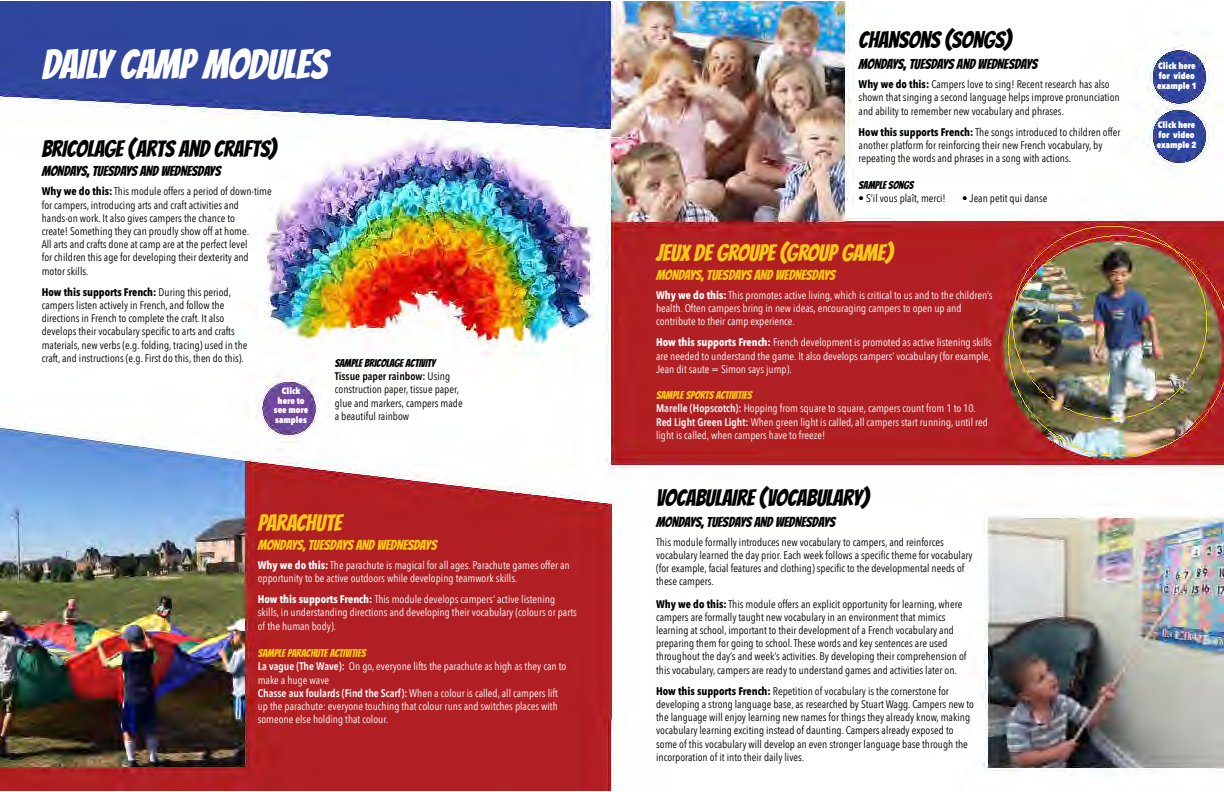
<style>
.page{position:relative;width:1224px;height:792px;background:#fff}
.page>*{position:absolute;margin:0;border:0;box-sizing:border-box;transform-origin:0 0}
.t1{font:41px "Bangers";color:#fff}
.t2{font:23px "Bangers";color:#000}
.t3{font:23px "Bangers";color:#f8c815}
.t4{font:14px "Bangers";color:#000}
.t5{font:14px "Bangers";color:#f8c815}
.t6{font:11px/13.2px "Avenir Next Condensed";color:#000}
.t7{font:11px/13.2px "Avenir Next Condensed";color:#fff}
.t8{font:11px "Bangers";color:#f8c815}
.t9{font:11px "Bangers";color:#000}
.t10{font:800 8.9px/9.9px "Avenir Next Condensed";color:#fff}
.s1{font-weight:700}
.s2{font-weight:600}
</style>
<div class="page">
<img style="left:0;top:1px;width:1224px;height:790px">
<h1 class="t1" style="left:42px;top:34px;width:287px">DAILY CAMP MODULES</h1>
<h2 class="t2" style="left:42px;top:132px;width:236px">BRICOLAGE (ARTS AND CRAFTS)</h2>
<p class="t4" style="left:42px;top:161px;width:180px">MONDAYS, TUESDAYS AND WEDNESDAYS</p>
<p class="t6" style="left:42px;top:184px;width:232px"><span class="s1">Why we do this:</span> This module offers a period of down-time for campers, introducing arts and craft activities and hands-on work. It also gives campers the chance to<br>create! Something they can proudly show off at home.<br>All arts and crafts done at camp are at the perfect level<br>for children this age for developing their dexterity and motor skills.</p>
<p class="t6" style="left:42px;top:285px;width:207px"><span class="s1">How this supports French:</span> During this period, campers listen actively in French, and follow the directions in French to complete the craft. It also develops their vocabulary specific to arts and crafts materials, new verbs (e.g. folding, tracing) used in the craft, and instructions (e.g. First do this, then do this).</p>
<p class="t10" style="left:274px;top:385px;width:36px;text-align:center">Click here to see more samples</p>
<p class="t9" style="left:335px;top:355px;width:102px">SAMPLE BRICOLAGE ACTIVITY</p>
<p class="t6" style="left:335px;top:369px;width:129px"><span class="s2">Tissue paper rainbow:</span> Using construction paper, tissue paper, glue and markers, campers made a beautiful rainbow</p>
<h2 class="t3" style="left:258px;top:505px;width:85px">PARACHUTE</h2>
<p class="t5" style="left:258px;top:534px;width:180px">MONDAYS, TUESDAYS AND WEDNESDAYS</p>
<p class="t7" style="left:258px;top:558px;width:313px"><span class="s1">Why we do this:</span> The parachute is magical for all ages. Parachute games offer an opportunity to be active outdoors while developing teamwork skills.</p>
<p class="t7" style="left:258px;top:592px;width:321px"><span class="s1">How this supports French:</span> This module develops campers’ active listening skills, in understanding directions and developing their vocabulary (colours or parts of the human body).</p>
<p class="t8" style="left:258px;top:645px;width:110px">SAMPLE PARACHUTE ACTIVITIES</p>
<p class="t7" style="left:258px;top:659px;width:310px"><span class="s2">La vague (The Wave):</span> On go, everyone lifts the parachute as high as they can to make a huge wave<br><span class="s2">Chasse aux foulards (Find the Scarf):</span> When a colour is called, all campers lift up the parachute: everyone touching that colour runs and switches places with someone else holding that colour.</p>
<h2 class="t2" style="left:859px;top:23px;width:154px">CHANSONS (SONGS)</h2>
<p class="t4" style="left:859px;top:54px;width:180px">MONDAYS, TUESDAYS AND WEDNESDAYS</p>
<p class="t6" style="left:859px;top:77px;width:263px"><span class="s1">Why we do this:</span> Campers love to sing! Recent research has also shown that singing a second language helps improve pronunciation and ability to remember new vocabulary and phrases.</p>
<p class="t6" style="left:859px;top:125px;width:263px"><span class="s1">How this supports French:</span> The songs introduced to children offer another platform for reinforcing their new French vocabulary, by repeating the words and phrases in a song with actions.</p>
<p class="t9" style="left:859px;top:176px;width:56px">SAMPLE SONGS</p>
<p class="t6" style="left:859px;top:191px;width:89px">• S’il vous plaît, merci!</p>
<p class="t6" style="left:962px;top:191px;width:87px">• Jean petit qui danse</p>
<h2 class="t3" style="left:656px;top:235px;width:239px">JEUX DE GROUPE (GROUP GAME)</h2>
<p class="t5" style="left:656px;top:264px;width:180px">MONDAYS, TUESDAYS AND WEDNESDAYS</p>
<p class="t7" style="left:656px;top:288px;width:338px"><span class="s1">Why we do this:</span> This promotes active living, which is critical to us and to the children’s health. Often campers bring in new ideas, encouraging campers to open up and contribute to their camp experience.</p>
<p class="t7" style="left:656px;top:335px;width:337px;text-align:justify"><span class="s1">How this supports French:</span> French development is promoted as active listening skills are needed to understand the game. It also develops campers’ vocabulary (for example, Jean dit saute = Simon says jump).</p>
<p class="t8" style="left:656px;top:387px;width:97px">SAMPLE SPORTS ACTIVITIES</p>
<p class="t7" style="left:656px;top:401px;width:333px"><span class="s2">Marelle (Hopscotch):</span> Hopping from square to square, campers count from 1 to 10.<br><span class="s2">Red Light Green Light:</span> When green light is called, all campers start running, until red light is called, when campers have to freeze!</p>
<h2 class="t2" style="left:656px;top:480px;width:215px">VOCABULAIRE (VOCABULARY)</h2>
<p class="t4" style="left:656px;top:511px;width:180px">MONDAYS, TUESDAYS AND WEDNESDAYS</p>
<p class="t6" style="left:656px;top:535px;width:318px">This module formally introduces new vocabulary to campers, and reinforces vocabulary learned the day prior. Each week follows a specific theme for vocabulary (for example, facial features and clothing) specific to the developmental needs of these campers.</p>
<p class="t6" style="left:656px;top:597px;width:312px"><span class="s1">Why we do this:</span> This module offers an explicit opportunity for learning, where campers are formally taught new vocabulary in an environment that mimics learning at school, important to their development of a French vocabulary and preparing them for going to school. These words and key sentences are used throughout the day’s and week’s activities. By developing their comprehension of this vocabulary, campers are ready to understand games and activities later on.</p>
<p class="t6" style="left:656px;top:684px;width:319px"><span class="s1">How this supports French:</span> Repetition of vocabulary is the cornerstone for developing a strong language base, as researched by Stuart Wagg. Campers new to the language will enjoy learning new names for things they already know, making vocabulary learning exciting instead of daunting. Campers already exposed to some of this vocabulary will develop an even stronger language base through the incorporation of it into their daily lives.</p>
<p class="t10" style="left:1157px;top:61px;width:41px">Click here for video example 1</p>
<p class="t10" style="left:1157px;top:120px;width:41px">Click here for video example 2</p>
</div>
